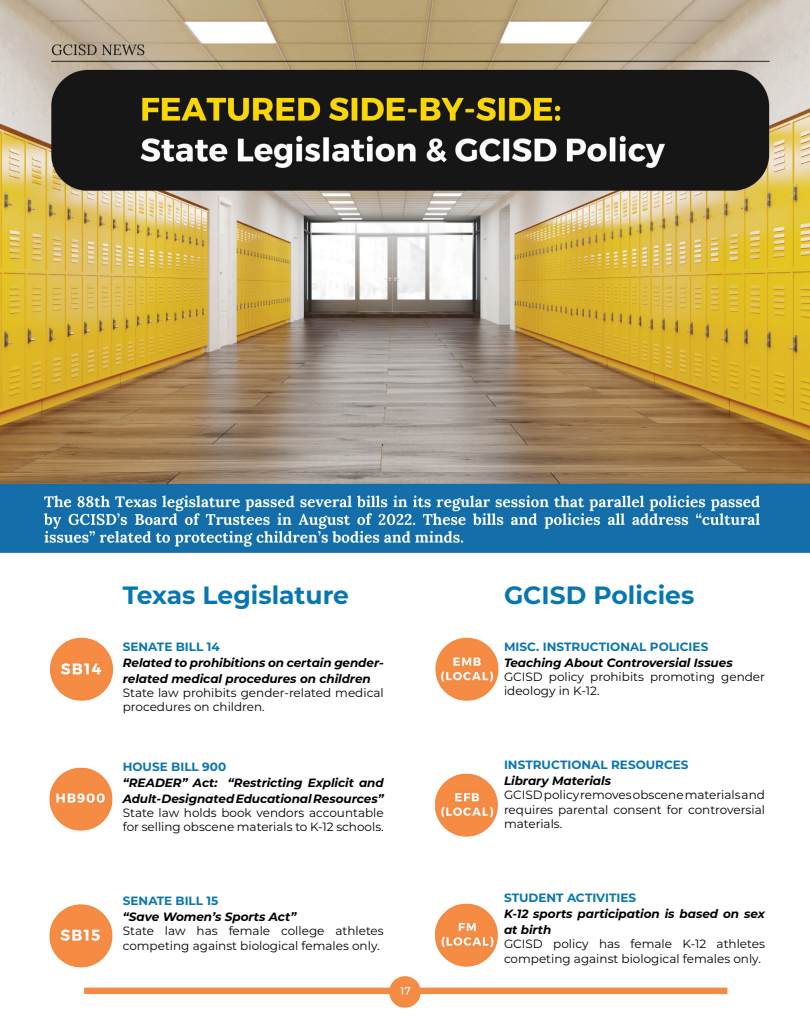
<style>
.page{position:relative;width:810px;height:1026px;background:#fff}
.page>*{position:absolute;margin:0;border:0;box-sizing:border-box;transform-origin:0 0}
.t1{font:700 25px "Montserrat";color:#0876b1}
.t2{font:12px/14.4px "Montserrat";color:#000}
.t3{font:italic 700 12px/16px "Montserrat";letter-spacing:-.005em;color:#000}
.t4{font:700 12px "Montserrat";color:#0976b1}
</style>
<div class="page">
<img style="left:0;top:0;width:810px;height:1008px">
<h1 class="t1" style="left:123px;top:577px;width:228px">Texas Legislature</h1>
<h1 class="t1" style="left:504px;top:577px;width:192px">GCISD Policies</h1>
<p class="t4" style="left:123px;top:638px;width:99px">SENATE BILL 14</p>
<p class="t3" style="left:123px;top:654px;width:262px">Related to prohibitions on certain gender&shy;related medical procedures on children</p>
<p class="t2" style="left:123px;top:685px;width:262px">State law prohibits gender-related medical procedures on children.</p>
<p class="t4" style="left:504px;top:638px;width:206px">MISC. INSTRUCTIONAL POLICIES</p>
<p class="t3" style="left:504px;top:654px;width:230px">Teaching About Controversial Issues</p>
<p class="t2" style="left:504px;top:669px;width:263px">GCISD policy prohibits promoting gender ideology in K-12.</p>
<p class="t4" style="left:123px;top:758px;width:105px">HOUSE BILL 900</p>
<p class="t3" style="left:123px;top:774px;width:262px">“READER” Act: “Restricting Explicit and<br>Adult-Designated Educational Resources”</p>
<p class="t2" style="left:123px;top:805px;width:263px">State law holds book vendors accountable for selling obscene materials to K-12 schools.</p>
<p class="t4" style="left:123px;top:892px;width:97px">SENATE BILL 15</p>
<p class="t3" style="left:123px;top:908px;width:175px">“Save Women’s Sports Act”</p>
<p class="t2" style="left:123px;top:924px;width:263px">State law has female college athletes competing against biological females only.</p>
<p class="t4" style="left:504px;top:756px;width:186px">INSTRUCTIONAL RESOURCES</p>
<p class="t3" style="left:504px;top:772px;width:109px">Library Materials</p>
<p class="t2" style="left:504px;top:787px;width:263px;text-align:justify">GCISD policy removes obscene materials and requires parental consent for controversial materials.</p>
<p class="t4" style="left:504px;top:889px;width:134px">STUDENT ACTIVITIES</p>
<p class="t3" style="left:504px;top:905px;width:262px">K-12 sports participation is based on sex at birth</p>
<p class="t2" style="left:504px;top:936px;width:262px">GCISD policy has female K-12 athletes competing against biological females only.</p>
</div>
